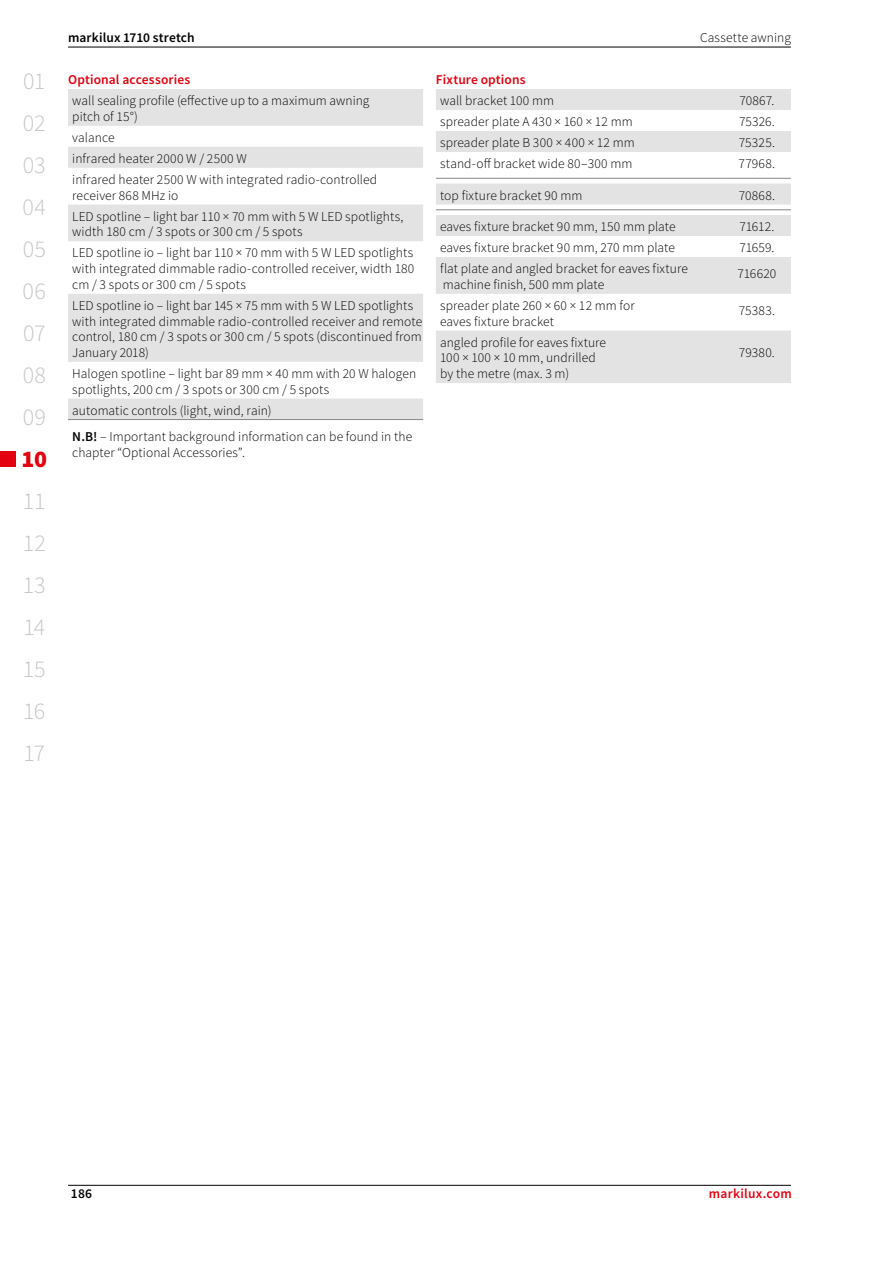
<style>
.page{position:relative;width:893px;height:1263px;background:#fff}
.page>*{position:absolute;margin:0;border:0;box-sizing:border-box;transform-origin:0 0}
.t1{font:300 24px/42px "Source Sans Pro";color:#c5c6c6;text-align:justify}
.t2{font:900 24px "Source Sans Pro";color:#e3000f}
.t3{font:300 13.5px/15.8px "Source Sans Pro";letter-spacing:.005em;color:#000}
.t4{font:600 13.5px "Source Sans Pro";letter-spacing:.01em;color:#e3000f}
.t5{font:600 13.5px "Source Sans Pro";letter-spacing:.01em;color:#000}
.s1{font-weight:600}
</style>
<div class="page">
<div style="left:0;top:451px;width:16px;height:16px;background:#e3000f"></div>
<hr style="left:68px;top:1185px;width:723px;height:1px;background:#000">
<hr style="left:68px;top:47px;width:723px;height:1px;background:#000">
<svg style="left:68px;top:89px;width:355px;height:330px;fill:#e3e3e3"></svg>
<hr style="left:68px;top:419px;width:355px;height:1px;background:#878786">
<svg style="left:436px;top:89px;width:355px;height:294px;fill:#e3e3e3"></svg>
<hr style="left:436px;top:178px;width:287px;height:1px;background:#878786">
<hr style="left:723px;top:178px;width:68px;height:1px;background:#878786">
<hr style="left:436px;top:209px;width:287px;height:1px;background:#878786">
<hr style="left:723px;top:209px;width:68px;height:1px;background:#878786">
<h1 class="t1" style="left:23px;top:60px;width:25px">01<br>02<br>03<br>04<br>05<br>06<br>07<br>08<br>09</h1>
<h1 class="t2" style="left:21px;top:442px;width:27px">10</h1>
<h1 class="t1" style="left:23px;top:480px;width:25px">11<br>12<br>13<br>14<br>15<br>16<br>17</h1>
<p class="t5" style="left:68px;top:28px;width:128px">markilux 1710 stretch</p>
<p class="t3" style="left:700px;top:29px;width:92px">Cassette awning</p>
<p class="t4" style="left:68px;top:71px;width:124px">Optional accessories</p>
<p class="t3" style="left:72px;top:93px;width:299px">wall sealing profile (effective up to a maximum awning pitch of 15°)</p>
<p class="t3" style="left:72px;top:127px;width:306px;line-height:21px">valance<br>infrared heater 2000 W / 2500 W<br>infrared heater 2500 W with integrated radio-controlled</p>
<p class="t3" style="left:72px;top:185px;width:333px;line-height:21px">receiver 868 MHz io<br>LED spotline – light bar 110 × 70 mm with 5 W LED spotlights,</p>
<p class="t3" style="left:72px;top:221px;width:342px;line-height:21px">width 180 cm / 3 spots or 300 cm / 5 spots<br>LED spotline io – light bar 110 × 70 mm with 5 W LED spotlights</p>
<p class="t3" style="left:72px;top:261px;width:344px">with integrated dimmable radio-controlled receiver, width 180 cm / 3 spots or 300 cm / 5 spots</p>
<p class="t3" style="left:72px;top:297px;width:351px">LED spotline io – light bar 145 × 75 mm with 5 W LED spotlights with integrated dimmable radio-controlled receiver and remote control, 180 cm / 3 spots or 300 cm / 5 spots (discontinued from January 2018)</p>
<p class="t3" style="left:72px;top:366px;width:345px">Halogen spotline – light bar 89 mm × 40 mm with 20 W halogen spotlights, 200 cm / 3 spots or 300 cm / 5 spots</p>
<p class="t3" style="left:72px;top:397px;width:342px;line-height:26.2px">automatic controls (light, wind, rain)<br><span class="s1">N.B!</span> – Important background information can be found in the</p>
<p class="t3" style="left:72px;top:445px;width:174px">chapter “Optional Accessories”.</p>
<p class="t4" style="left:436px;top:71px;width:91px">Fixture options</p>
<p class="t3" style="left:440px;top:93px;width:115px">wall bracket 100 mm</p>
<p class="t3" style="left:739px;top:93px;width:37px">70867.</p>
<p class="t3" style="left:440px;top:114px;width:194px">spreader plate A 430 × 160 × 12 mm</p>
<p class="t3" style="left:739px;top:114px;width:37px">75326.</p>
<p class="t3" style="left:440px;top:135px;width:196px">spreader plate B 300 × 400 × 12 mm</p>
<p class="t3" style="left:739px;top:135px;width:38px">75325.</p>
<p class="t3" style="left:440px;top:156px;width:194px">stand-off bracket wide 80–300 mm</p>
<p class="t3" style="left:739px;top:156px;width:38px">77968.</p>
<p class="t3" style="left:440px;top:187px;width:144px">top fixture bracket 90 mm</p>
<p class="t3" style="left:739px;top:187px;width:38px">70868.</p>
<p class="t3" style="left:440px;top:219px;width:237px">eaves fixture bracket 90 mm, 150 mm plate</p>
<p class="t3" style="left:739px;top:219px;width:36px">71612.</p>
<p class="t3" style="left:440px;top:240px;width:236px">eaves fixture bracket 90 mm, 270 mm plate</p>
<p class="t3" style="left:739px;top:240px;width:37px">71659.</p>
<p class="t3" style="left:440px;top:261px;width:249px">flat plate and angled bracket for eaves fixture machine finish, 500 mm plate</p>
<p class="t3" style="left:737px;top:266px;width:40px">716620</p>
<p class="t3" style="left:440px;top:297px;width:196px">spreader plate 260 × 60 × 12 mm for eaves fixture bracket</p>
<p class="t3" style="left:739px;top:303px;width:38px">75383.</p>
<p class="t3" style="left:440px;top:334px;width:167px">angled profile for eaves fixture<br>100 × 100 × 10 mm, undrilled by the metre (max. 3 m)</p>
<p class="t3" style="left:739px;top:345px;width:38px">79380.</p>
<p class="t5" style="left:71px;top:1185px;width:23px">186</p>
<p class="t4" style="left:709px;top:1185px;width:85px">markilux.com</p>
</div>
